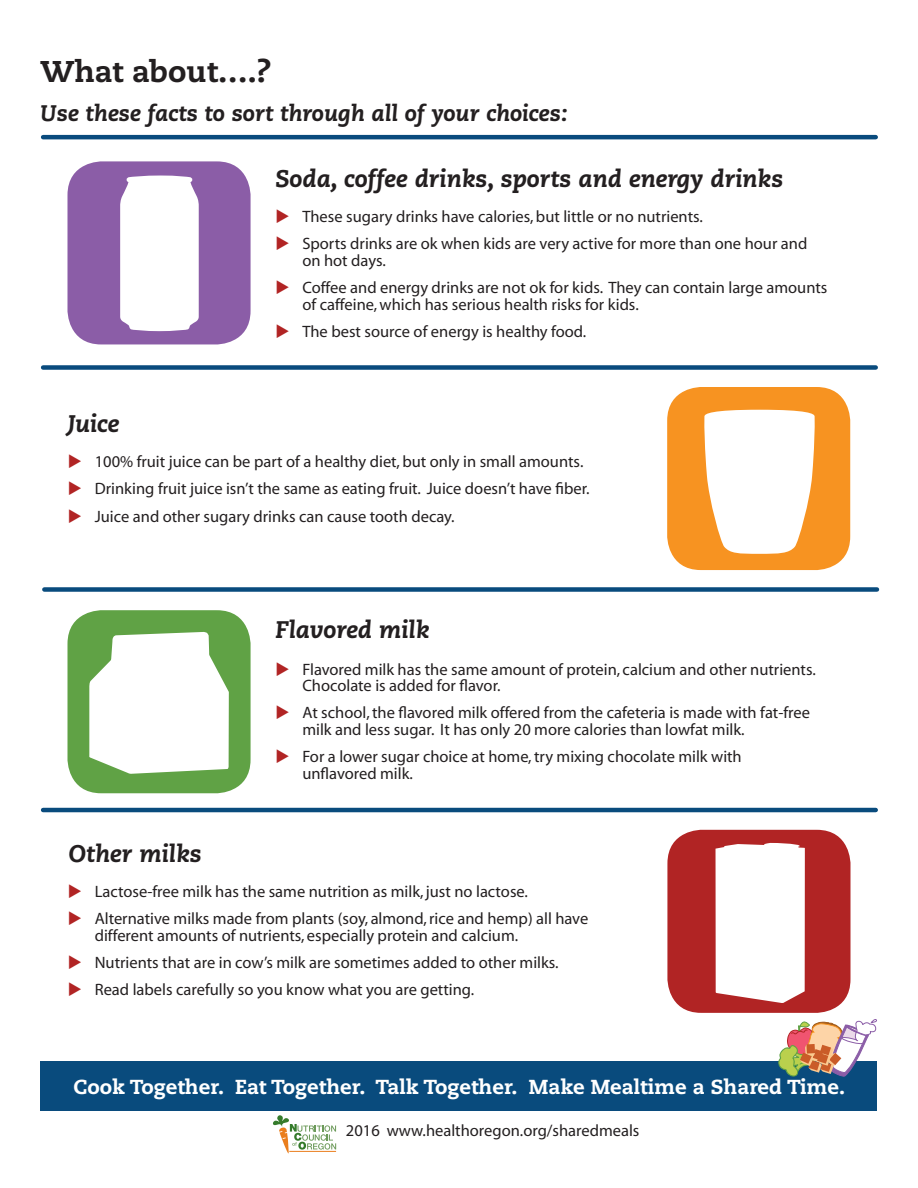
<style>
.page{position:relative;width:918px;height:1188px;background:#fff}
.page>*{position:absolute;margin:0;border:0;box-sizing:border-box;transform-origin:0 0}
.t1{font:800 30px "Caecilia";color:#231f20}
.t2{font:italic 800 24px "Caecilia";color:#231f20}
.t3{font:italic 800 22.5px "Caecilia";color:#231f20}
.t4{font:800 20.25px "Caecilia";color:#fff}
.t5{font:16.5px/27.3px "Myriad";color:#231f20}
</style>
<div class="page">
<div style="left:40px;top:1062px;width:838px;height:49px;background:#094b7d"></div>
<svg style="left:778px;top:1019px;width:100px;height:59px"></svg>
<svg style="left:273px;top:1115px;width:63px;height:39px"></svg>
<div style="left:68px;top:161px;width:183px;height:183px;background:#8b5da7;border-radius:34px"></div>
<div style="left:667px;top:387px;width:183px;height:183px;background:#f79321;border-radius:34px"></div>
<div style="left:68px;top:610px;width:183px;height:183px;background:#60a245;border-radius:34px"></div>
<div style="left:667px;top:830px;width:183px;height:183px;background:#b12424;border-radius:34px"></div>
<div style="left:43px;top:365px;width:833px;height:5px;background:#094b7d"></div>
<hr style="left:43px;top:135px;width:833px;height:4px;background:#094b7d">
<div style="left:44px;top:587px;width:833px;height:5px;background:#094b7d"></div>
<hr style="left:43px;top:808px;width:833px;height:4px;background:#094b7d">
<div style="left:120px;top:176px;width:79px;height:155px;background:#fff"></div>
<svg style="left:704px;top:410px;width:111px;height:144px"></svg>
<div style="left:716px;top:843px;width:89px;height:160px;background:#fff"></div>
<svg style="left:89px;top:632px;width:140px;height:142px"></svg>
<h1 class="t1" style="left:40px;top:52px;width:232px">What about….?</h1>
<h3 class="t3" style="left:40px;top:100px;width:529px">Use these facts to sort through all of your choices:</h3>
<h2 class="t2" style="left:67px;top:410px;width:53px">Juice</h2>
<h2 class="t2" style="left:275px;top:164px;width:509px">Soda, coffee drinks, sports and energy drinks</h2>
<p class="t5" style="left:302px;top:204px;width:506px">These sugary drinks have calories, but little or no nutrients.<br>Sports drinks are ok when kids are very active for more than one hour and</p>
<p class="t5" style="left:302px;top:247px;width:527px">on hot days.<br>Coffee and energy drinks are not ok for kids. They can contain large amounts</p>
<p class="t5" style="left:302px;top:291px;width:338px">of caffeine, which has serious health risks for kids.<br>The best source of energy is healthy food.</p>
<p class="t5" style="left:95px;top:449px;width:496px">100% fruit juice can be part of a healthy diet, but only in small amounts.<br>Drinking fruit juice isn’t the same as eating fruit. Juice doesn’t have fiber.<br>Juice and other sugary drinks can cause tooth decay.</p>
<h2 class="t2" style="left:275px;top:616px;width:156px">Flavored milk</h2>
<h2 class="t2" style="left:69px;top:840px;width:134px">Other milks</h2>
<p class="t5" style="left:302px;top:662px;width:515px;line-height:16.5px">Flavored milk has the same amount of protein, calcium and other nutrients.<br>Chocolate is added for flavor.</p>
<p class="t5" style="left:302px;top:705px;width:509px;line-height:16.5px">At school, the flavored milk offered from the cafeteria is made with fat-free milk and less sugar. It has only 20 more calories than lowfat milk.</p>
<p class="t5" style="left:302px;top:749px;width:441px;line-height:16.5px">For a lower sugar choice at home, try mixing chocolate milk with unflavored milk.</p>
<p class="t5" style="left:95px;top:878px;width:495px">Lactose-free milk has the same nutrition as milk, just no lactose.<br>Alternative milks made from plants (soy, almond, rice and hemp) all have</p>
<p class="t5" style="left:95px;top:922px;width:465px">different amounts of nutrients, especially protein and calcium.<br>Nutrients that are in cow’s milk are sometimes added to other milks.<br>Read labels carefully so you know what you are getting.</p>
<p class="t4" style="left:74px;top:1075px;width:773px">Cook Together. Eat Together. Talk Together. Make Mealtime a Shared Time.</p>
<p class="t5" style="left:346px;top:1118px;width:295px">2016 www.healthoregon.org/sharedmeals</p>
</div>
